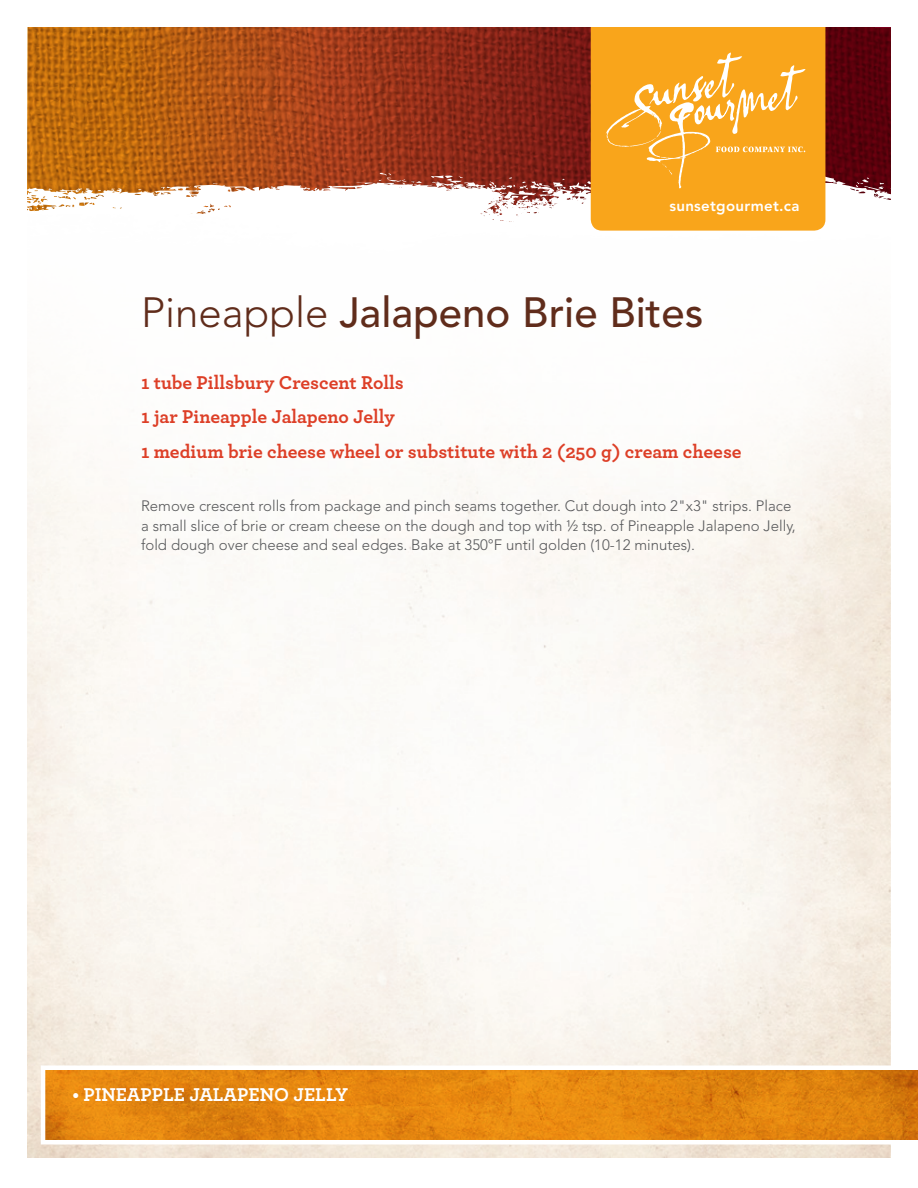
<style>
.page{position:relative;width:918px;height:1188px;background:#fff}
.page>*{position:absolute;margin:0;border:0;box-sizing:border-box;transform-origin:0 0}
.t1{font:500 42px "Avenir LT Std";color:#602c1b}
.Ingredients{font:700 19.5px "Archer";color:#dd3f27}
.Product_List-footer{font:700 19.5px "Archer";color:#fff}
.Directions{font:300 15px/19.5px "Avenir LT Std";color:#57585a}
.t2{font:800 15px "Avenir LT Std";letter-spacing:.02em;color:#fff}
.s1{font-weight:300}
</style>
<div class="page">
<img style="left:27px;top:27px;width:864px;height:25px">
<div style="left:591px;top:27px;width:234px;height:25px;background:#f9a51b"></div>
<svg style="left:27px;top:52px;width:864px;height:179px"></svg>
<svg style="left:41px;top:1065px;width:877px;height:75px;background:#e48d20"></svg>
<p class="t2" style="left:669px;top:197px;width:132px">sunsetgourmet.ca</p>
<p class="t1" style="left:141px;top:288px;width:564px"><span class="s1">Pineapple</span> Jalapeno Brie Bites</p>
<p class="Ingredients" style="left:141px;top:367px;width:264px">1 tube Pillsbury Crescent Rolls</p>
<p class="Ingredients" style="left:141px;top:401px;width:255px">1 jar Pineapple Jalapeno Jelly</p>
<p class="Ingredients" style="left:141px;top:436px;width:602px">1 medium brie cheese wheel or substitute with 2 (250 g) cream cheese</p>
<p class="Directions" style="left:141px;top:496px;width:656px">Remove crescent rolls from package and pinch seams together. Cut dough into 2"x3" strips. Place a small slice of brie or cream cheese on the dough and top with ½ tsp. of Pineapple Jalapeno Jelly, fold dough over cheese and seal edges. Bake at 350°F until golden (10-12 minutes).</p>
<p class="Product_List-footer" style="left:72px;top:1079px;width:277px">• PINEAPPLE JALAPENO JELLY</p>
</div>
